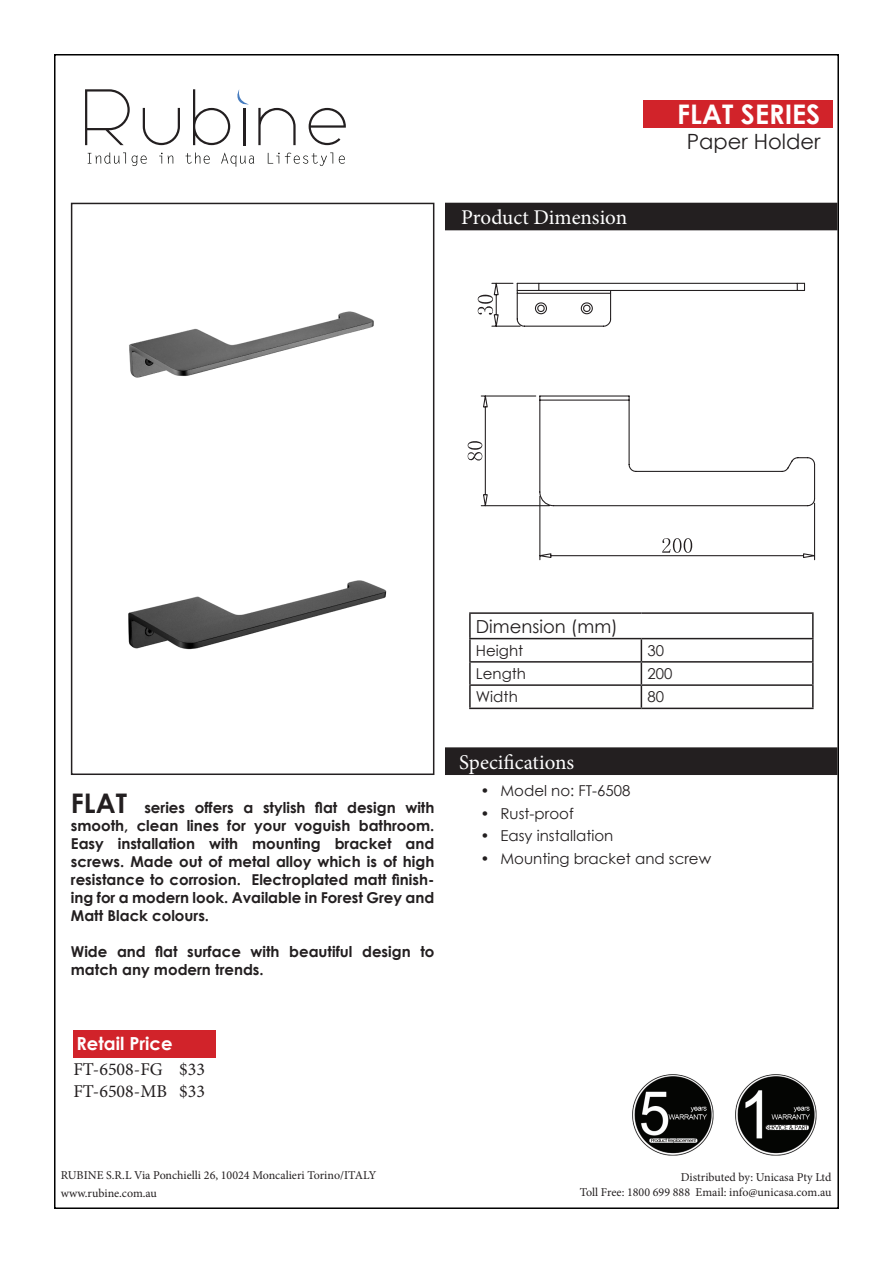
<style>
.page{position:relative;width:893px;height:1263px;background:#fff}
.page>*{position:absolute;margin:0;border:0;box-sizing:border-box;transform-origin:0 0}
.t1{font:700 27px "Century Gothic";color:#fff}
.t2{font:21px "Minion Pro";color:#fff}
.t3{font:21px "Century Gothic";color:#231f20}
.t4{font:18px "Minion Pro";color:#231f20}
.t5{font:18px "Century Gothic";color:#231f20}
.t6{font:700 18px "Century Gothic";color:#fff}
.t7{font:700 15px/18px "Century Gothic";color:#231f20;text-align:justify}
.t8{font:15px "Century Gothic";color:#231f20}
.t9{font:12px/14.4px "Minion Pro";color:#231f20;text-align:right}
.s1{font-size:27px}
</style>
<div class="page">
<svg style="left:88px;top:153px;width:38px;height:11px"></svg>
<svg style="left:132px;top:156px;width:15px;height:10px"></svg>
<svg style="left:159px;top:153px;width:14px;height:11px"></svg>
<svg style="left:186px;top:153px;width:24px;height:11px"></svg>
<svg style="left:221px;top:152px;width:33px;height:15px"></svg>
<svg style="left:268px;top:153px;width:65px;height:13px"></svg>
<svg style="left:339px;top:156px;width:6px;height:8px"></svg>
<svg style="left:85px;top:89px;width:45px;height:56px"></svg>
<svg style="left:143px;top:108px;width:37px;height:37px"></svg>
<svg style="left:193px;top:89px;width:37px;height:56px"></svg>
<hr style="left:243px;top:108px;width:2px;height:37px;background:#231f20">
<svg style="left:258px;top:108px;width:38px;height:37px"></svg>
<svg style="left:309px;top:108px;width:37px;height:37px"></svg>
<svg style="left:237px;top:89px;width:12px;height:16px"></svg>
<div style="left:446px;top:203px;width:391px;height:27px;background:#231f20"></div>
<div style="left:71px;top:203px;width:363px;height:572px;border:2px solid #231f20"></div>
<div style="left:446px;top:748px;width:391px;height:26px;background:#231f20"></div>
<div style="left:445px;top:747px;width:392px;height:28px;border:2px solid #231f20"></div>
<img style="left:735px;top:1074px;width:82px;height:82px">
<img style="left:632px;top:1074px;width:82px;height:82px">
<div style="left:644px;top:100px;width:189px;height:28px;background:#d1232a"></div>
<hr style="left:469px;top:612px;width:172px;height:2px;background:#231f20">
<hr style="left:469px;top:614px;width:2px;height:24px;background:#231f20">
<hr style="left:641px;top:612px;width:173px;height:2px;background:#231f20">
<hr style="left:812px;top:614px;width:2px;height:24px;background:#231f20">
<hr style="left:469px;top:638px;width:172px;height:1px;background:#231f20">
<hr style="left:469px;top:639px;width:2px;height:22px;background:#231f20">
<hr style="left:641px;top:638px;width:173px;height:1px;background:#231f20">
<hr style="left:812px;top:639px;width:2px;height:22px;background:#231f20">
<hr style="left:469px;top:661px;width:172px;height:2px;background:#231f20">
<hr style="left:469px;top:663px;width:2px;height:21px;background:#231f20">
<hr style="left:641px;top:661px;width:173px;height:2px;background:#231f20">
<hr style="left:812px;top:663px;width:2px;height:21px;background:#231f20">
<hr style="left:469px;top:684px;width:172px;height:2px;background:#231f20">
<hr style="left:469px;top:686px;width:2px;height:22px;background:#231f20">
<hr style="left:641px;top:684px;width:173px;height:2px;background:#231f20">
<svg style="left:641px;top:639px;width:1px;height:69px"></svg>
<hr style="left:812px;top:686px;width:2px;height:22px;background:#231f20">
<hr style="left:469px;top:708px;width:172px;height:1px;background:#231f20">
<hr style="left:641px;top:708px;width:173px;height:1px;background:#231f20">
<div style="left:73px;top:1030px;width:143px;height:27px;background:#d1232a"></div>
<img style="left:129px;top:311px;width:245px;height:67px">
<img style="left:128px;top:580px;width:259px;height:70px">
<svg style="left:468px;top:395px;width:348px;height:166px"></svg>
<svg style="left:478px;top:282px;width:328px;height:45px"></svg>
<h2 class="t2" style="left:461px;top:203px;width:167px">Product Dimension</h2>
<p class="t1" style="left:677px;top:94px;width:145px">FLAT SERIES</p>
<p class="t3" style="left:687px;top:127px;width:135px">Paper Holder</p>
<p class="t7" style="left:71px;top:798px;width:365px"><span class="s1">FLAT</span> series offers a stylish flat design with smooth, clean lines for your voguish bathroom.<br>Easy installation with mounting bracket and screws. Made out of metal alloy which is of high resistance to corrosion. Electroplated matt finish&shy;ing for a modern look. Available in Forest Grey and Matt Black colours.</p>
<p class="t7" style="left:71px;top:942px;width:365px">Wide and flat surface with beautiful design to match any modern trends.</p>
<p class="t6" style="left:77px;top:1030px;width:98px">Retail Price</p>
<p class="t4" style="left:73px;top:1057px;width:133px">FT-6508-FG $33</p>
<p class="t4" style="left:73px;top:1079px;width:133px">FT-6508-MB $33</p>
<p class="t5" style="left:476px;top:613px;width:143px">Dimension (mm)</p>
<p class="t8" style="left:476px;top:640px;width:49px">Height</p>
<p class="t8" style="left:647px;top:640px;width:18px">30</p>
<p class="t8" style="left:476px;top:663px;width:52px">Length</p>
<p class="t8" style="left:647px;top:663px;width:26px">200</p>
<p class="t8" style="left:476px;top:686px;width:43px">Width</p>
<p class="t8" style="left:647px;top:686px;width:18px">80</p>
<h2 class="t2" style="left:459px;top:748px;width:117px">Specifications</h2>
<p class="t8" style="left:480px;top:780px;width:151px">• Model no: FT-6508</p>
<p class="t8" style="left:480px;top:803px;width:95px">• Rust-proof</p>
<p class="t8" style="left:480px;top:825px;width:134px">• Easy installation</p>
<p class="t8" style="left:480px;top:848px;width:232px">• Mounting bracket and screw</p>
<p class="t9" style="left:61px;top:1166px;width:317px;line-height:18px;text-align:left">RUBINE S.R.L Via Ponchielli 26, 10024 Moncalieri Torino/ITALY www.rubine.com.au</p>
<p class="t9" style="left:580px;top:1170px;width:253px">Distributed by: Unicasa Pty Ltd<br>Toll Free: 1800 699 888 Email: info@unicasa.com.au</p>
</div>
